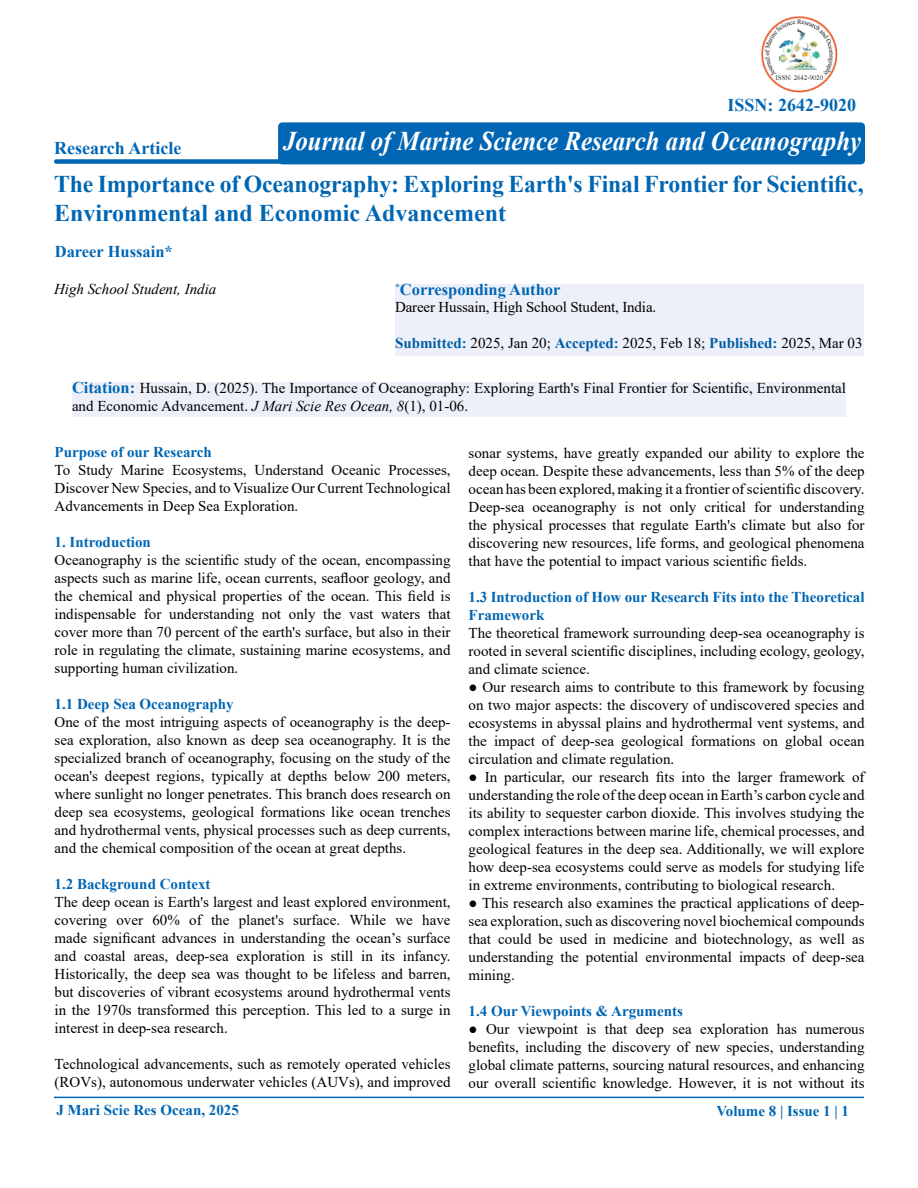
<style>
.page{position:relative;width:918px;height:1188px;background:#fff}
.page>*{position:absolute;margin:0;border:0;box-sizing:border-box;transform-origin:0 0}
.t1{font:italic 700 27px "Times New Roman";color:#fff;scale:.92 1}
.t2{font:700 24px/28.8px "Times New Roman";letter-spacing:-.005em;color:#0066b3}
.t3{font:700 18px "Times New Roman";color:#0066b3}
.t4{font:700 16.5px "Times New Roman";color:#0066b3}
.t5{font:15px/18px "Times New Roman";color:#000;text-align:justify}
.t6{font:700 15px/18px "Times New Roman";color:#0066b3}
.t7{font:italic 15px "Times New Roman";color:#000}
.s1{font-weight:700;color:#005da4}
.s2{font-weight:700;color:#0066b3}
.s3{font-weight:700;font-size:16.5px;color:#0066b3}
.s4{font-style:italic}
</style>
<div class="page">
<div style="left:54px;top:159px;width:523px;height:5px;background:#0066b3;border-radius:2px"></div>
<hr style="left:54px;top:1097px;width:810px;height:1px;background:#0066b3">
<div style="left:395px;top:284px;width:469px;height:71px;background:#eef0f9"></div>
<div style="left:72px;top:382px;width:774px;height:35px;background:#eef0f9"></div>
<div style="left:278px;top:122px;width:587px;height:42px;background:#0066b3;border-radius:4px"></div>
<img style="left:761px;top:16px;width:77px;height:77px">
<p class="t3" style="left:54px;top:135px;width:129px">Research Article</p>
<p class="t3" style="left:728px;top:92px;width:130px">ISSN: 2642-9020</p>
<h1 class="t1" style="left:283px;top:122px;width:630px">Journal of Marine Science Research and Oceanography</h1>
<h2 class="t2" style="left:54px;top:169px;width:811px">The Importance of Oceanography: Exploring Earth's Final Frontier for Scientific,<br>Environmental and Economic Advancement</h2>
<p class="t4" style="left:55px;top:240px;width:120px">Dareer Hussain*</p>
<p class="t4" style="left:395px;top:278px;width:167px"><sup>*</sup>Corresponding Author</p>
<p class="t5" style="left:395px;top:297px;width:263px">Dareer Hussain, High School Student, India.</p>
<p class="t5" style="left:395px;top:333px;width:469px"><span class="s1">Submitted</span><span class="s2">:</span> 2025, Jan 20; <span class="s1">Accepted</span><span class="s2">:</span> 2025, Feb 18; <span class="s1">Published</span><span class="s2">:</span> 2025, Mar 03</p>
<p class="t5" style="left:72px;top:378px;width:776px"><span class="s3">Citation:</span> Hussain, D. (2025). The Importance of Oceanography: Exploring Earth's Final Frontier for Scientific, Environmental and Economic Advancement. <span class="s4">J Mari Scie Res Ocean, 8</span>(1), 01-06.</p>
<p class="t7" style="left:54px;top:279px;width:164px">High School Student, India</p>
<p class="t6" style="left:55px;top:443px;width:159px">Purpose of our Research</p>
<p class="t5" style="left:55px;top:461px;width:398px">To Study Marine Ecosystems, Understand Oceanic Processes, Discover New Species, and to Visualize Our Current Technological Advancements in Deep Sea Exploration.</p>
<p class="t6" style="left:55px;top:533px;width:98px">1. Introduction</p>
<p class="t5" style="left:55px;top:551px;width:398px">Oceanography is the scientific study of the ocean, encompassing aspects such as marine life, ocean currents, seafloor geology, and the chemical and physical properties of the ocean. This field is indispensable for understanding not only the vast waters that cover more than 70 percent of the earth's surface, but also in their role in regulating the climate, sustaining marine ecosystems, and supporting human civilization.</p>
<p class="t6" style="left:55px;top:695px;width:181px">1.1 Deep Sea Oceanography</p>
<p class="t5" style="left:55px;top:713px;width:398px">One of the most intriguing aspects of oceanography is the deep&shy;sea exploration, also known as deep sea oceanography. It is the specialized branch of oceanography, focusing on the study of the ocean's deepest regions, typically at depths below 200 meters, where sunlight no longer penetrates. This branch does research on deep sea ecosystems, geological formations like ocean trenches and hydrothermal vents, physical processes such as deep currents, and the chemical composition of the ocean at great depths.</p>
<p class="t6" style="left:55px;top:875px;width:157px">1.2 Background Context</p>
<p class="t5" style="left:55px;top:893px;width:398px">The deep ocean is Earth's largest and least explored environment, covering over 60% of the planet's surface. While we have made significant advances in understanding the ocean’s surface and coastal areas, deep-sea exploration is still in its infancy.<br>Historically, the deep sea was thought to be lifeless and barren, but discoveries of vibrant ecosystems around hydrothermal vents in the 1970s transformed this perception. This led to a surge in interest in deep-sea research.</p>
<p class="t5" style="left:55px;top:1055px;width:398px">Technological advancements, such as remotely operated vehicles (ROVs), autonomous underwater vehicles (AUVs), and improved</p>
<p class="t5" style="left:469px;top:443px;width:398px">sonar systems, have greatly expanded our ability to explore the deep ocean. Despite these advancements, less than 5% of the deep ocean has been explored, making it a frontier of scientific discovery.<br>Deep-sea oceanography is not only critical for understanding the physical processes that regulate Earth's climate but also for discovering new resources, life forms, and geological phenomena that have the potential to impact various scientific fields.</p>
<p class="t6" style="left:469px;top:587px;width:398px">1.3 Introduction of How our Research Fits into the Theoretical<br>Framework</p>
<p class="t5" style="left:469px;top:623px;width:398px">The theoretical framework surrounding deep-sea oceanography is rooted in several scientific disciplines, including ecology, geology, and climate science.</p>
<p class="t5" style="left:469px;top:677px;width:398px">● Our research aims to contribute to this framework by focusing on two major aspects: the discovery of undiscovered species and ecosystems in abyssal plains and hydrothermal vent systems, and the impact of deep-sea geological formations on global ocean circulation and climate regulation.</p>
<p class="t5" style="left:469px;top:767px;width:398px">● In particular, our research fits into the larger framework of understanding the role of the deep ocean in Earth’s carbon cycle and its ability to sequester carbon dioxide. This involves studying the complex interactions between marine life, chemical processes, and geological features in the deep sea. Additionally, we will explore how deep-sea ecosystems could serve as models for studying life in extreme environments, contributing to biological research.</p>
<p class="t5" style="left:469px;top:893px;width:398px">● This research also examines the practical applications of deep&shy;sea exploration, such as discovering novel biochemical compounds that could be used in medicine and biotechnology, as well as understanding the potential environmental impacts of deep-sea mining.</p>
<p class="t6" style="left:469px;top:1001px;width:216px">1.4 Our Viewpoints &amp; Arguments</p>
<p class="t5" style="left:469px;top:1019px;width:398px">● Our viewpoint is that deep sea exploration has numerous benefits, including the discovery of new species, understanding global climate patterns, sourcing natural resources, and enhancing our overall scientific knowledge. However, it is not without its</p>
<p class="t6" style="left:56px;top:1101px;width:184px">J Mari Scie Res Ocean, 2025</p>
<p class="t6" style="left:716px;top:1101px;width:134px">Volume 8 | Issue 1 | 1</p>
</div>
